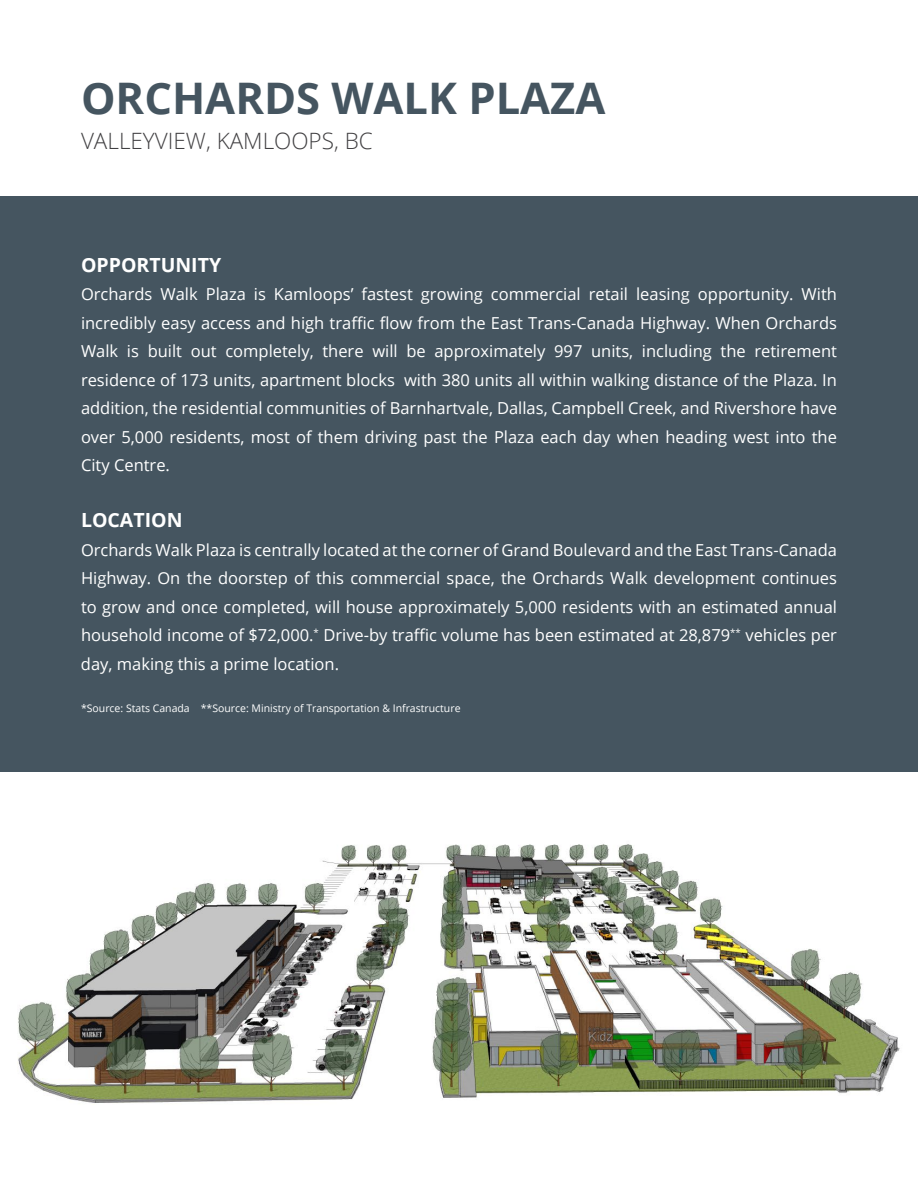
<style>
.page{position:relative;width:918px;height:1188px;background:#fff}
.page>*{position:absolute;margin:0;border:0;box-sizing:border-box;transform-origin:0 0}
.t1{font:700 43.5px "Open Sans";color:#455560}
.t2{font:300 22.5px "Open Sans";color:#414042}
.t3{font:700 19.5px "Open Sans";color:#fff}
.t4{font:16.5px/28.5px "Open Sans";color:#fff;text-align:justify}
.t5{font:10.5px "Open Sans";color:#fff}
</style>
<div class="page">
<div style="left:0;top:196px;width:918px;height:576px;background:#455560"></div>
<img style="left:18px;top:844px;width:882px;height:259px">
<h1 class="t1" style="left:81px;top:68px;width:526px">ORCHARDS WALK PLAZA</h1>
<h2 class="t2" style="left:81px;top:125px;width:293px">VALLEYVIEW, KAMLOOPS, BC</h2>
<p class="t3" style="left:81px;top:251px;width:142px">OPPORTUNITY</p>
<p class="t4" style="left:81px;top:280px;width:758px">Orchards Walk Plaza is Kamloops’ fastest growing commercial retail leasing opportunity. With incredibly easy access and high traffic flow from the East Trans-Canada Highway. When Orchards Walk is built out completely, there will be approximately 997 units, including the retirement residence of 173 units, apartment blocks with 380 units all within walking distance of the Plaza. In addition, the residential communities of Barnhartvale, Dallas, Campbell Creek, and Rivershore have over 5,000 residents, most of them driving past the Plaza each day when heading west into the City Centre.</p>
<p class="t3" style="left:81px;top:506px;width:103px">LOCATION</p>
<p class="t4" style="left:81px;top:535px;width:758px">Orchards Walk Plaza is centrally located at the corner of Grand Boulevard and the East Trans-Canada Highway. On the doorstep of this commercial space, the Orchards Walk development continues to grow and once completed, will house approximately 5,000 residents with an estimated annual household income of $72,000.<sup>*</sup> Drive-by traffic volume has been estimated at 28,879<sup>**</sup> vehicles per day, making this a prime location.</p>
<p class="t5" style="left:81px;top:701px;width:381px">*Source: Stats Canada **Source: Ministry of Transportation &amp; Infrastructure</p>
</div>
